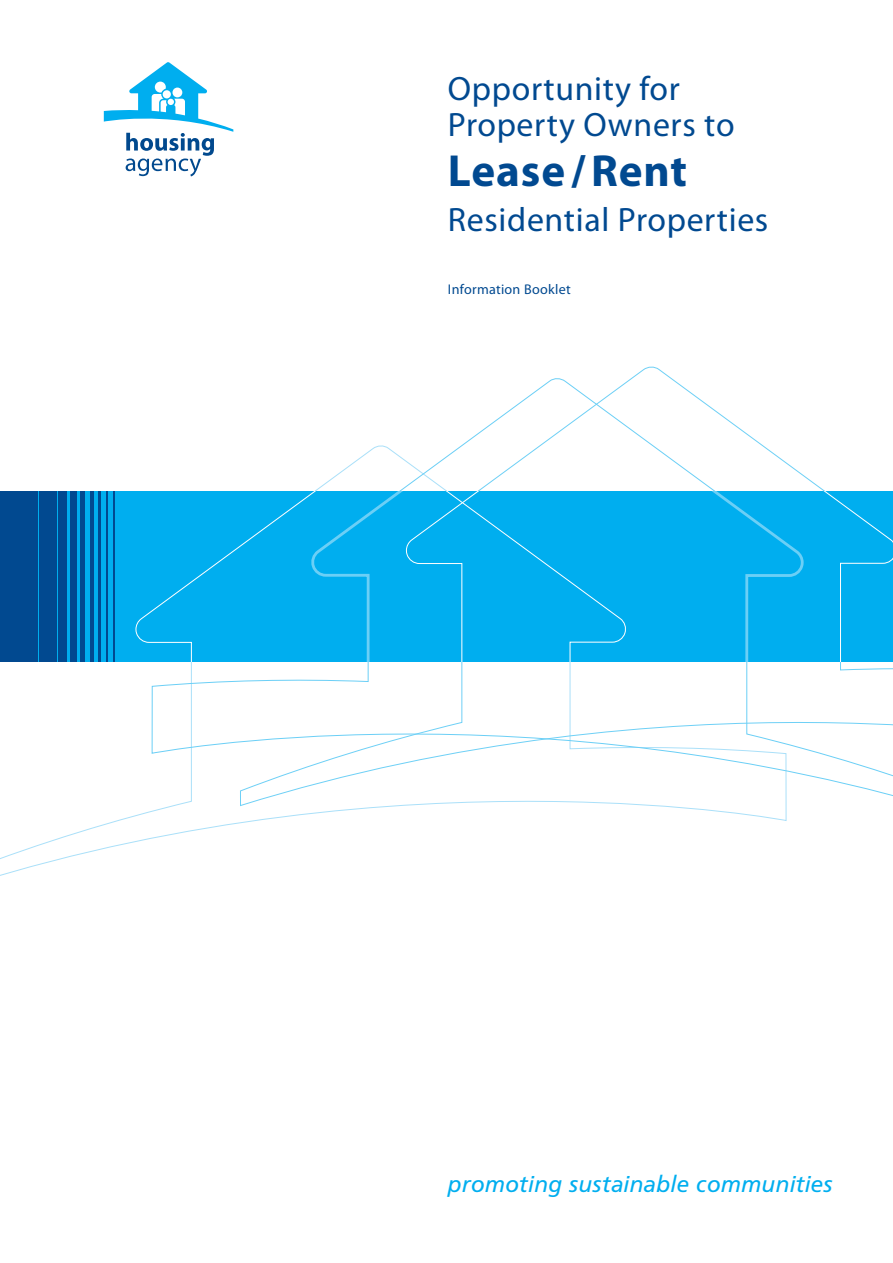
<style>
.page{position:relative;width:893px;height:1263px;background:#fff}
.page>*{position:absolute;margin:0;border:0;box-sizing:border-box;transform-origin:0 0}
.t1{font:700 45.15px "Myriad Pro";letter-spacing:.02em;color:#014990}
.t2{font:33.9px/36.6px "Myriad Pro";letter-spacing:.02em;color:#014990}
.t3{font:italic 24px "Carto Gothic Std";letter-spacing:.02em;color:#00aeef}
.t4{font:14.1px "Myriad Pro";letter-spacing:.02em;color:#014990}
</style>
<div class="page">
<svg style="left:38px;top:491px;width:111px;height:170px;background:#01a5e6"></svg>
<svg style="left:152px;top:377px;width:741px;height:441px"></svg>
<svg style="left:104px;top:62px;width:129px;height:114px"></svg>
<div style="left:0;top:491px;width:38px;height:170px;background:#014990"></div>
<div style="left:39px;top:491px;width:17px;height:170px;background:#014990"></div>
<div style="left:58px;top:491px;width:9px;height:170px;background:#014990"></div>
<div style="left:70px;top:491px;width:6px;height:170px;background:#014990"></div>
<hr style="left:99px;top:491px;width:2px;height:170px;background:#014990">
<hr style="left:90px;top:491px;width:3px;height:170px;background:#014990">
<hr style="left:81px;top:491px;width:4px;height:170px;background:#014990">
<hr style="left:106px;top:491px;width:2px;height:170px;background:#014990">
<hr style="left:114px;top:491px;width:1px;height:170px;background:#014990">
<p class="t2" style="left:448px;top:71px;width:288px">Opportunity for<br>Property Owners to</p>
<h1 class="t1" style="left:448px;top:145px;width:241px">Lease/Rent</h1>
<p class="t2" style="left:448px;top:202px;width:322px">Residential Properties</p>
<p class="t4" style="left:448px;top:281px;width:124px">Information Booklet</p>
<p class="t3" style="left:448px;top:1170px;width:386px">promoting sustainable communities</p>
</div>
